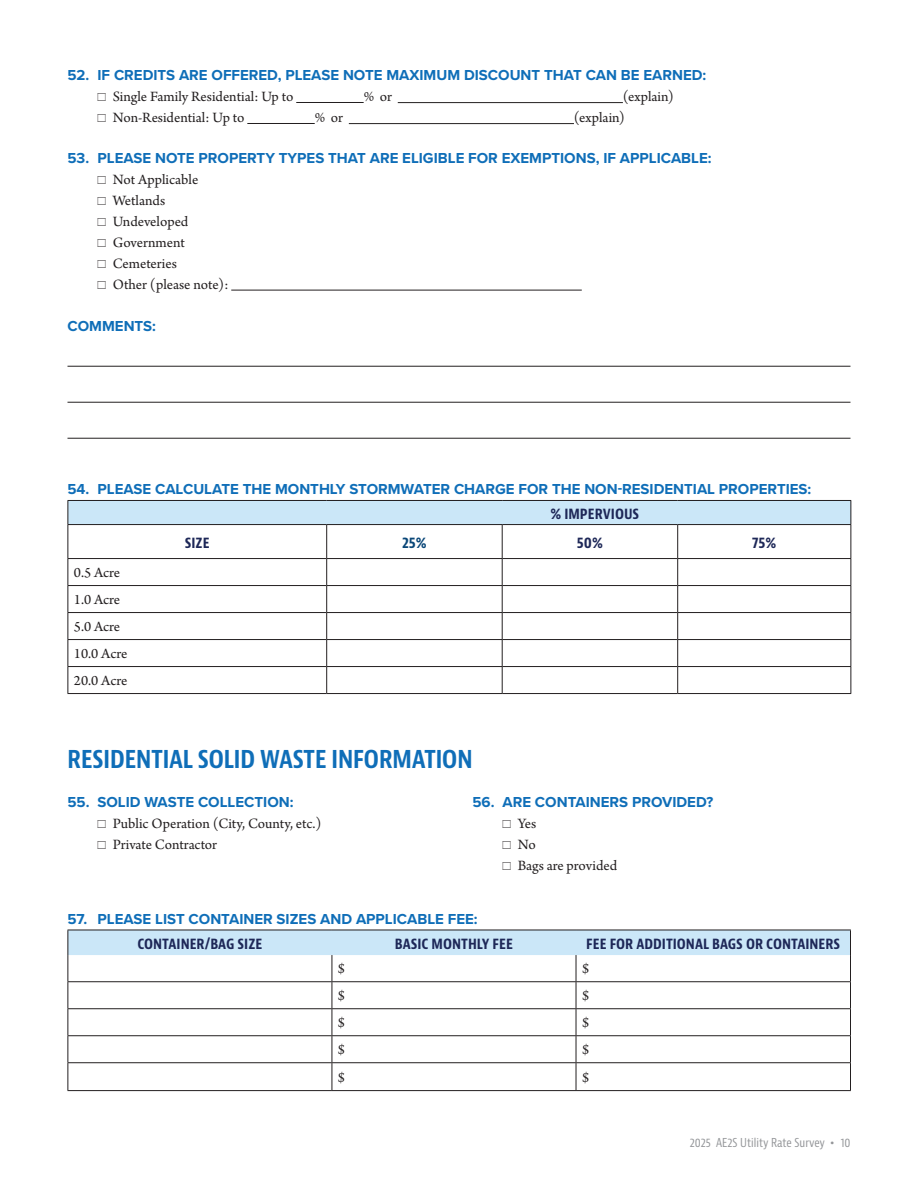
<style>
.page{position:relative;width:918px;height:1188px;background:#fff}
.page>*{position:absolute;margin:0;border:0;box-sizing:border-box;transform-origin:0 0}
.t1{font:700 condensed 24px "Bernino Sans";color:#0f6eb8}
.t2{font:700 15px "Proxima Nova";color:#0f6eb8}
.t3{font:15px/21px "Arno Pro";color:#231f20}
.t4{font:700 condensed 15px "Bernina Sans";color:#1e2858}
.t5{font:700 condensed 15px "Bernina Sans";color:#0a4778}
.t6{font:condensed 12px "Bernina Sans";color:#939598}
.s1{font-family:"Proxima Nova";font-weight:600;font-stretch:normal}
</style>
<div class="page">
<hr style="left:296px;top:102px;width:68px;height:1px;background:#231f20">
<hr style="left:398px;top:102px;width:225px;height:1px;background:#231f20">
<hr style="left:247px;top:123px;width:68px;height:1px;background:#231f20">
<hr style="left:349px;top:123px;width:225px;height:1px;background:#231f20">
<hr style="left:231px;top:290px;width:351px;height:1px;background:#231f20">
<hr style="left:68px;top:366px;width:782px;height:1px;background:#231f20">
<hr style="left:68px;top:402px;width:782px;height:1px;background:#231f20">
<hr style="left:68px;top:438px;width:782px;height:1px;background:#231f20">
<div style="left:68px;top:500px;width:783px;height:25px;background:#cbe7f8"></div>
<hr style="left:68px;top:524px;width:259px;height:1px;background:#231f20">
<hr style="left:327px;top:524px;width:175px;height:1px;background:#231f20">
<hr style="left:326px;top:525px;width:1px;height:33px;background:#231f20">
<hr style="left:502px;top:524px;width:176px;height:1px;background:#231f20">
<hr style="left:502px;top:525px;width:1px;height:33px;background:#231f20">
<hr style="left:678px;top:524px;width:173px;height:1px;background:#231f20">
<hr style="left:677px;top:525px;width:1px;height:33px;background:#231f20">
<hr style="left:68px;top:558px;width:259px;height:1px;background:#231f20">
<hr style="left:327px;top:558px;width:175px;height:1px;background:#231f20">
<hr style="left:502px;top:558px;width:176px;height:1px;background:#231f20">
<hr style="left:678px;top:558px;width:173px;height:1px;background:#231f20">
<hr style="left:68px;top:585px;width:259px;height:1px;background:#231f20">
<hr style="left:327px;top:585px;width:175px;height:1px;background:#231f20">
<hr style="left:502px;top:585px;width:176px;height:1px;background:#231f20">
<hr style="left:678px;top:585px;width:173px;height:1px;background:#231f20">
<hr style="left:68px;top:612px;width:259px;height:1px;background:#231f20">
<hr style="left:327px;top:612px;width:175px;height:1px;background:#231f20">
<hr style="left:502px;top:612px;width:176px;height:1px;background:#231f20">
<hr style="left:678px;top:612px;width:173px;height:1px;background:#231f20">
<hr style="left:68px;top:639px;width:259px;height:1px;background:#231f20">
<hr style="left:327px;top:639px;width:175px;height:1px;background:#231f20">
<hr style="left:502px;top:639px;width:176px;height:1px;background:#231f20">
<hr style="left:678px;top:639px;width:173px;height:1px;background:#231f20">
<svg style="left:326px;top:559px;width:1px;height:134px"></svg>
<svg style="left:502px;top:559px;width:1px;height:134px"></svg>
<svg style="left:677px;top:559px;width:1px;height:134px"></svg>
<hr style="left:68px;top:500px;width:259px;height:1px;background:#231f20">
<svg style="left:68px;top:501px;width:1px;height:23px"></svg>
<hr style="left:327px;top:500px;width:175px;height:1px;background:#231f20">
<hr style="left:502px;top:500px;width:176px;height:1px;background:#231f20">
<hr style="left:678px;top:500px;width:173px;height:1px;background:#231f20">
<svg style="left:850px;top:501px;width:1px;height:23px"></svg>
<hr style="left:68px;top:525px;width:1px;height:33px;background:#231f20">
<hr style="left:850px;top:525px;width:1px;height:33px;background:#231f20">
<hr style="left:68px;top:666px;width:259px;height:1px;background:#231f20">
<svg style="left:68px;top:559px;width:1px;height:134px"></svg>
<hr style="left:327px;top:666px;width:175px;height:1px;background:#231f20">
<hr style="left:502px;top:666px;width:176px;height:1px;background:#231f20">
<hr style="left:678px;top:666px;width:173px;height:1px;background:#231f20">
<svg style="left:850px;top:559px;width:1px;height:134px"></svg>
<hr style="left:68px;top:693px;width:259px;height:1px;background:#231f20">
<hr style="left:327px;top:693px;width:175px;height:1px;background:#231f20">
<hr style="left:502px;top:693px;width:176px;height:1px;background:#231f20">
<hr style="left:678px;top:693px;width:173px;height:1px;background:#231f20">
<svg style="left:68px;top:930px;width:783px;height:160px"></svg>
<hr style="left:68px;top:1090px;width:264px;height:1px;background:#231f20">
<hr style="left:332px;top:1090px;width:244px;height:1px;background:#231f20">
<hr style="left:576px;top:1090px;width:275px;height:1px;background:#231f20">
<p class="t2" style="left:68px;top:64px;width:640px">52. IF CREDITS ARE OFFERED, PLEASE NOTE MAXIMUM DISCOUNT THAT CAN BE EARNED:</p>
<p class="t3" style="left:113px;top:87px;width:182px">Single Family Residential: Up to</p>
<p class="t3" style="left:364px;top:87px;width:30px">% or</p>
<p class="t3" style="left:623px;top:87px;width:52px">(explain)</p>
<p class="t3" style="left:113px;top:108px;width:133px">Non-Residential: Up to</p>
<p class="t3" style="left:315px;top:108px;width:30px">% or</p>
<p class="t3" style="left:574px;top:108px;width:52px">(explain)</p>
<p class="t2" style="left:68px;top:146px;width:646px">53. PLEASE NOTE PROPERTY TYPES THAT ARE ELIGIBLE FOR EXEMPTIONS, IF APPLICABLE:</p>
<p class="t3" style="left:113px;top:169px;width:117px">Not Applicable<br>Wetlands<br>Undeveloped<br>Government<br>Cemeteries<br>Other (please note):</p>
<p class="t2" style="left:68px;top:314px;width:90px">COMMENTS:</p>
<p class="t2" style="left:68px;top:478px;width:745px">54. PLEASE CALCULATE THE MONTHLY STORMWATER CHARGE FOR THE NON-RESIDENTIAL PROPERTIES:</p>
<p class="t4" style="left:550px;top:504px;width:90px">% IMPERVIOUS</p>
<p class="t4" style="left:185px;top:533px;width:26px">SIZE</p>
<p class="t5" style="left:402px;top:533px;width:26px">25%</p>
<p class="t4" style="left:577px;top:533px;width:27px">50%</p>
<p class="t4" style="left:752px;top:533px;width:26px">75%</p>
<p class="t3" style="left:74px;top:560px;width:55px;line-height:27px">0.5 Acre<br>1.0 Acre<br>5.0 Acre<br>10.0 Acre<br>20.0 Acre</p>
<h1 class="t1" style="left:68px;top:745px;width:407px">RESIDENTIAL SOLID WASTE INFORMATION</h1>
<p class="t2" style="left:68px;top:791px;width:228px">55. SOLID WASTE COLLECTION:</p>
<p class="t3" style="left:113px;top:814px;width:210px">Public Operation (City, County, etc.)<br>Private Contractor</p>
<p class="t2" style="left:472px;top:791px;width:242px">56. ARE CONTAINERS PROVIDED?</p>
<p class="t3" style="left:518px;top:814px;width:101px">Yes<br>No<br>Bags are provided</p>
<p class="t2" style="left:68px;top:907px;width:412px">57. PLEASE LIST CONTAINER SIZES AND APPLICABLE FEE:</p>
<p class="t4" style="left:137px;top:934px;width:127px">CONTAINER/BAG SIZE</p>
<p class="t4" style="left:395px;top:934px;width:120px">BASIC MONTHLY FEE</p>
<p class="t4" style="left:586px;top:934px;width:256px">FEE FOR ADDITIONAL BAGS OR CONTAINERS</p>
<p class="t3" style="left:338px;top:959px;width:9px">$</p>
<p class="t3" style="left:582px;top:959px;width:9px">$</p>
<p class="t3" style="left:338px;top:986px;width:9px">$</p>
<p class="t3" style="left:582px;top:986px;width:9px">$</p>
<p class="t3" style="left:338px;top:1013px;width:9px">$</p>
<p class="t3" style="left:582px;top:1013px;width:9px">$</p>
<p class="t3" style="left:338px;top:1040px;width:9px">$</p>
<p class="t3" style="left:582px;top:1040px;width:9px">$</p>
<p class="t3" style="left:338px;top:1068px;width:9px">$</p>
<p class="t3" style="left:582px;top:1068px;width:9px">$</p>
<p class="t6" style="left:690px;top:1136px;width:162px">2025 AE2S Utility Rate Survey <span class="s1">•</span> 10</p>
</div>
